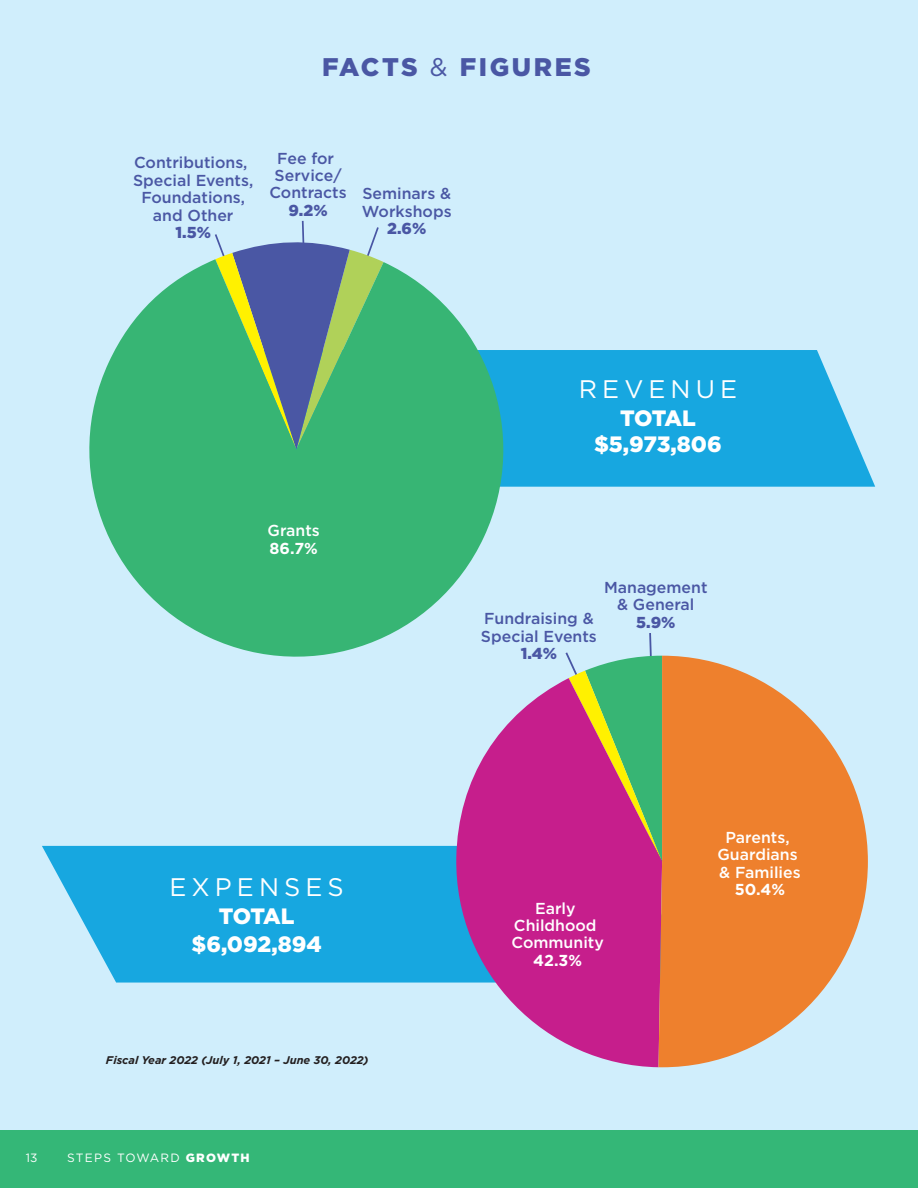
<style>
.page{position:relative;width:918px;height:1188px;background:#d0eefc}
.page>*{position:absolute;margin:0;border:0;box-sizing:border-box;transform-origin:0 0}
.t1{font:900 25.5px "Gotham";letter-spacing:.1em;color:#4a57a4}
.t2{font:25.35px "Gotham";letter-spacing:.2em;color:#fff}
.t3{font:900 22.2px/27.9px "Gotham";letter-spacing:-.015em;color:#fff;text-align:center}
.t4{font:500 15.9px/17.4px "Gotham";color:#4a57a4;text-align:center}
.t5{font:500 15.9px/17.4px "Gotham";color:#fff;text-align:center}
.t6{font:900 15.9px "Gotham";color:#4a57a4}
.t7{font:700 15.9px "Gotham";color:#fff}
.t8{font:12px "Gotham";letter-spacing:.09em;color:#fff}
.t9{font:italic 700 11.1px "Gotham";color:#231f20}
.s1{font-weight:400}
.s2{font-weight:900}
</style>
<div class="page">
<svg style="left:532px;top:350px;width:343px;height:137px;background:#27ade2"></svg>
<svg style="left:42px;top:846px;width:412px;height:137px;background:#28ade2"></svg>
<svg style="left:565px;top:633px;width:99px;height:45px"></svg>
<svg style="left:454px;top:678px;width:205px;height:389px;fill:#c61e8c"></svg>
<svg style="left:659px;top:656px;width:209px;height:411px;fill:#ee802d"></svg>
<svg style="left:215px;top:220px;width:164px;height:39px"></svg>
<svg style="left:89px;top:259px;width:443px;height:427px;fill:#37b574"></svg>
<div style="left:0;top:1131px;width:918px;height:57px;background:#34b777"></div>
<h1 class="t1" style="left:322px;top:52px;width:270px">FACTS <span class="s1">&amp;</span> FIGURES</h1>
<p class="t4" style="left:133px;top:154px;width:122px">Contributions,<br>Special Events,<br>Foundations, and Other</p>
<p class="t6" style="left:175px;top:223px;width:37px">1.5%</p>
<p class="t4" style="left:269px;top:149px;width:79px">Fee for<br>Service/<br>Contracts</p>
<p class="t6" style="left:289px;top:201px;width:41px">9.2%</p>
<p class="t4" style="left:362px;top:185px;width:91px;text-align:left">Seminars &amp;<br>Workshops</p>
<p class="t6" style="left:387px;top:219px;width:41px">2.6%</p>
<p class="t5" style="left:268px;top:522px;width:54px">Grants</p>
<p class="t7" style="left:270px;top:537px;width:50px">86.7%</p>
<h2 class="t2" style="left:579px;top:375px;width:160px">REVENUE</h2>
<h3 class="t3" style="left:594px;top:405px;width:129px;line-height:25.3px">TOTAL $5,973,806</h3>
<p class="t4" style="left:481px;top:610px;width:117px;text-align:left">Fundraising &amp;<br>Special Events</p>
<p class="t6" style="left:521px;top:645px;width:38px">1.4%</p>
<p class="t4" style="left:604px;top:578px;width:105px">Management &amp; General</p>
<p class="t6" style="left:636px;top:613px;width:41px">5.9%</p>
<h2 class="t2" style="left:169px;top:873px;width:176px">EXPENSES</h2>
<h3 class="t3" style="left:192px;top:901px;width:132px">TOTAL $6,092,894</h3>
<p class="t9" style="left:106px;top:1054px;width:264px">Fiscal Year 2022 (July 1, 2021 – June 30, 2022)</p>
<p class="t8" style="left:26px;top:1151px;width:13px">13</p>
<p class="t8" style="left:67px;top:1151px;width:184px">STEPS TOWARD <span class="s2">GROWTH</span></p>
<p class="t5" style="left:512px;top:899px;width:94px">Early<br>Childhood<br>Community</p>
<p class="t7" style="left:533px;top:950px;width:50px">42.3%</p>
<p class="t5" style="left:717px;top:828px;width:85px">Parents,<br>Guardians &amp; Families</p>
<p class="t7" style="left:735px;top:879px;width:52px">50.4%</p>
</div>
